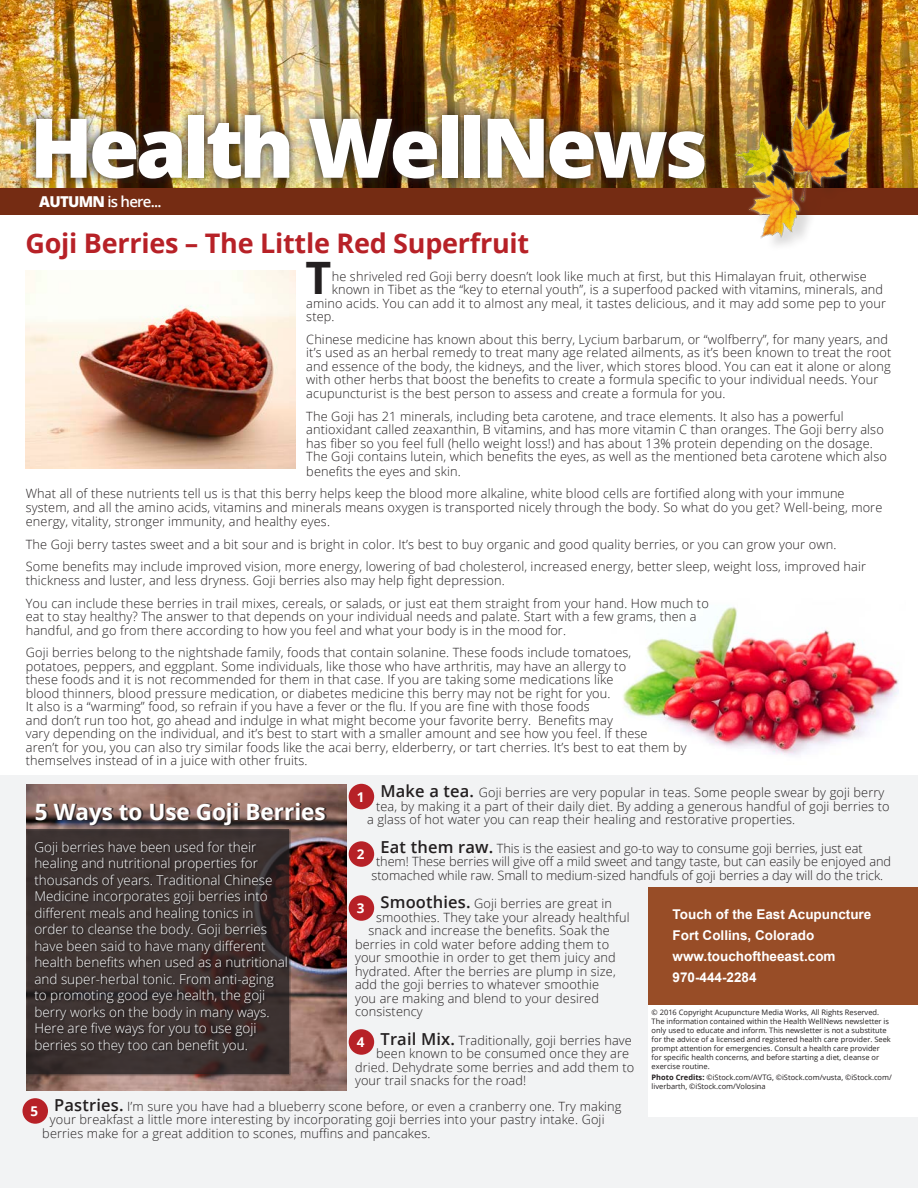
<style>
.page{position:relative;width:918px;height:1188px;background:#fff}
.page>*{position:absolute;margin:0;border:0;box-sizing:border-box;transform-origin:0 0}
.t1{font:800 82.5px "Open Sans";letter-spacing:-.05em;color:#fff}
.t2{font:700 44.7px "Open Sans";color:#231f20}
.t3{font:700 27px "Open Sans";letter-spacing:-.01em;color:#b72127}
.t4{font:700 22.5px "Open Sans";color:#fff}
.t5{font:600 15px "Open Sans";letter-spacing:-.05em;color:#fff}
.t6{font:300 13.5px/16.5px "Open Sans";color:#fff}
.t7{font:700 13.5px/21px "Arial";color:#fff}
.t8{font:700 13.5px "Open Sans";color:#fff}
.t9{font:300 12.75px/13.5px "Open Sans";letter-spacing:.01em;color:#231f20}
.Body{font:7.5px/9px "Open Sans";color:#231f20}
.s1{font-weight:800}
.s2{font-weight:600;font-size:16.5px}
.s3{font-weight:700}
</style>
<div class="page">
<img style="left:0;top:0;width:918px;height:188px">
<div style="left:648px;top:887px;width:270px;height:118px;background:#984d27"></div>
<img style="left:26px;top:105px;width:667px;height:83px">
<div style="left:0;top:188px;width:918px;height:27px;background:#752c13"></div>
<img style="left:622px;top:607px;width:277px;height:148px">
<div style="left:0;top:880px;width:648px;height:308px;background:#f2f3f4"></div>
<img style="left:26px;top:271px;width:270px;height:197px">
<div style="left:0;top:775px;width:918px;height:112px;background:#f2f3f4"></div>
<img style="left:27px;top:784px;width:320px;height:307px">
<svg style="left:27px;top:829px;width:262px;height:245px;background:#392f2e"></svg>
<svg style="left:35px;top:841px;width:255px;height:213px;background:#392e2d"></svg>
<div style="left:39px;top:806px;width:305px;height:38px;background:#231f20;opacity:.75"></div>
<div style="left:38px;top:803px;width:289px;height:23px;background:#231f20;opacity:.75"></div>
<div style="left:349px;top:784px;width:25px;height:25px;background:#b72127;border-radius:50%"></div>
<div style="left:349px;top:895px;width:25px;height:26px;background:#b72127;border-radius:50%"></div>
<div style="left:349px;top:1029px;width:25px;height:26px;background:#b72127;border-radius:50%"></div>
<div style="left:22px;top:1098px;width:26px;height:26px;background:#b72127;border-radius:50%"></div>
<div style="left:349px;top:841px;width:25px;height:26px;background:#b72127;border-radius:50%"></div>
<div style="left:612px;top:1117px;width:306px;height:71px;background:#f2f3f4"></div>
<img style="left:693px;top:71px;width:206px;height:174px">
<h1 class="t1" style="left:30px;top:85px;width:679px">Health WellNews</h1>
<p class="t5" style="left:39px;top:191px;width:124px"><span class="s1">AUTUMN</span> is here...</p>
<p class="t3" style="left:26px;top:224px;width:505px">Goji Berries – The Little Red Superfruit</p>
<p class="t2" style="left:305px;top:246px;width:27px">T</p>
<p class="t9" style="left:332px;top:269px;width:537px">he shriveled red Goji berry doesn’t look like much at first, but this Himalayan fruit, otherwise</p>
<p class="t9" style="left:332px;top:282px;width:553px">known in Tibet as the “key to eternal youth”, is a superfood packed with vitamins, minerals, and</p>
<p class="t9" style="left:306px;top:296px;width:581px">amino acids. You can add it to almost any meal, it tastes delicious, and it may add some pep to your</p>
<p class="t9" style="left:306px;top:309px;width:30px">step.</p>
<p class="t9" style="left:306px;top:332px;width:587px">Chinese medicine has known about this berry, Lycium barbarum, or “wolfberry”, for many years, and it’s used as an herbal remedy to treat many age related ailments, as it’s been known to treat the root and essence of the body, the kidneys, and the liver, which stores blood. You can eat it alone or along with other herbs that boost the benefits to create a formula specific to your individual needs. Your acupuncturist is the best person to assess and create a formula for you.</p>
<p class="t9" style="left:306px;top:409px;width:582px">The Goji has 21 minerals, including beta carotene, and trace elements. It also has a powerful antioxidant called zeaxanthin, B vitamins, and has more vitamin C than oranges. The Goji berry also has fiber so you feel full (hello weight loss!) and has about 13% protein depending on the dosage.<br>The Goji contains lutein, which benefits the eyes, as well as the mentioned beta carotene which also benefits the eyes and skin.</p>
<p class="t9" style="left:26px;top:486px;width:858px;line-height:14px">What all of these nutrients tell us is that this berry helps keep the blood more alkaline, white blood cells are fortified along with your immune system, and all the amino acids, vitamins and minerals means oxygen is transported nicely through the body. So what do you get? Well-being, more energy, vitality, stronger immunity, and healthy eyes.</p>
<p class="t9" style="left:26px;top:537px;width:812px">The Goji berry tastes sweet and a bit sour and is bright in color. It’s best to buy organic and good quality berries, or you can grow your own.</p>
<p class="t9" style="left:26px;top:559px;width:842px;line-height:14.2px">Some benefits may include improved vision, more energy, lowering of bad cholesterol, increased energy, better sleep, weight loss, improved hair thickness and luster, and less dryness. Goji berries also may help fight depression.</p>
<p class="t9" style="left:26px;top:596px;width:685px">You can include these berries in trail mixes, cereals, or salads, or just eat them straight from your hand. How much to eat to stay healthy? The answer to that depends on your individual needs and palate. Start with a few grams, then a handful, and go from there according to how you feel and what your body is in the mood for.</p>
<p class="t9" style="left:26px;top:646px;width:662px">Goji berries belong to the nightshade family, foods that contain solanine. These foods include tomatoes, potatoes, peppers, and eggplant. Some individuals, like those who have arthritis, may have an allergy to<br>these foods and it is not recommended for them in that case. If you are taking some medications like<br>blood thinners, blood pressure medication, or diabetes medicine this berry may not be right for you.<br>It also is a “warming” food, so refrain if you have a fever or the flu. If you are fine with those foods<br>and don’t run too hot, go ahead and indulge in what might become your favorite berry. Benefits may<br>vary depending on the individual, and it’s best to start with a smaller amount and see how you feel. If these<br>aren’t for you, you can also try similar foods like the acai berry, elderberry, or tart cherries. It’s best to eat them by themselves instead of in a juice with other fruits.</p>
<p class="t9" style="left:381px;top:785px;width:505px"><span class="s2">Make a tea.</span> Goji berries are very popular in teas. Some people swear by goji berry</p>
<p class="t9" style="left:376px;top:799px;width:515px">tea, by making it a part of their daily diet. By adding a generous handful of goji berries to</p>
<p class="t9" style="left:367px;top:812px;width:430px">a glass of hot water you can reap their healing and restorative properties.</p>
<p class="t9" style="left:381px;top:841px;width:484px"><span class="s2">Eat them raw.</span> This is the easiest and go-to way to consume goji berries, just eat</p>
<p class="t9" style="left:376px;top:854px;width:517px">them! These berries will give off a mild sweet and tangy taste, but can easily be enjoyed and</p>
<p class="t9" style="left:372px;top:868px;width:513px">stomached while raw. Small to medium-sized handfuls of goji berries a day will do the trick.</p>
<p class="t9" style="left:381px;top:897px;width:233px"><span class="s2">Smoothies.</span> Goji berries are great in</p>
<p class="t9" style="left:376px;top:910px;width:255px">smoothies. They take your already healthful</p>
<p class="t9" style="left:369px;top:924px;width:243px">snack and increase the benefits. Soak the</p>
<p class="t9" style="left:355px;top:937px;width:256px">berries in cold water before adding them to</p>
<p class="t9" style="left:355px;top:951px;width:262px">your smoothie in order to get them juicy and</p>
<p class="t9" style="left:355px;top:964px;width:262px">hydrated. After the berries are plump in size,</p>
<p class="t9" style="left:355px;top:978px;width:246px">add the goji berries to whatever smoothie</p>
<p class="t9" style="left:355px;top:991px;width:245px">you are making and blend to your desired</p>
<p class="t9" style="left:355px;top:1005px;width:69px">consistency</p>
<p class="t9" style="left:381px;top:1033px;width:253px"><span class="s2">Trail Mix.</span> Traditionally, goji berries have</p>
<p class="t9" style="left:376px;top:1047px;width:255px">been known to be consumed once they are</p>
<p class="t9" style="left:355px;top:1060px;width:281px">dried. Dehydrate some berries and add them to</p>
<p class="t9" style="left:355px;top:1074px;width:173px">your trail snacks for the road!</p>
<p class="t9" style="left:54px;top:1099px;width:569px"><span class="s2">Pastries.</span> I’m sure you have had a blueberry scone before, or even a cranberry one. Try making</p>
<p class="t9" style="left:50px;top:1113px;width:556px">your breakfast a little more interesting by incorporating goji berries into your pastry intake. Goji</p>
<p class="t9" style="left:42px;top:1126px;width:390px">berries make for a great addition to scones, muffins and pancakes.</p>
<p class="t8" style="left:357px;top:787px;width:9px">1</p>
<p class="t4" style="left:35px;top:796px;width:292px">5 Ways to Use Goji Berries</p>
<p class="t6" style="left:34px;top:838px;width:255px">Goji berries have been used for their healing and nutritional properties for thousands of years. Traditional Chinese Medicine incorporates goji berries into different meals and healing tonics in order to cleanse the body. Goji berries have been said to have many different health benefits when used as a nutritional and super-herbal tonic. From anti-aging to promoting good eye health, the goji berry works on the body in many ways.<br>Here are five ways for you to use goji berries so they too can benefit you.</p>
<p class="t8" style="left:357px;top:845px;width:9px">2</p>
<p class="t8" style="left:357px;top:899px;width:9px">3</p>
<p class="t7" style="left:673px;top:904px;width:200px">Touch of the East Acupuncture<br>Fort Collins, Colorado www.touchoftheeast.com<br>970-444-2284</p>
<p class="Body" style="left:652px;top:1008px;width:241px">© 2016 Copyright Acupuncture Media Works, All Rights Reserved.<br>The information contained within the Health WellNews newsletter is only used to educate and inform. This newsletter is not a substitute for the advice of a licensed and registered health care provider. Seek prompt attention for emergencies. Consult a health care provider for specific health concerns, and before starting a diet, cleanse or exercise routine.</p>
<p class="t8" style="left:357px;top:1033px;width:9px">4</p>
<p class="Body" style="left:652px;top:1072px;width:242px"><span class="s3">Photo Credits:</span> ©iStock.com/AVTG, ©iStock.com/vusta, ©iStock.com/ liverbarth, ©iStock.com/Volosina</p>
<p class="t8" style="left:31px;top:1102px;width:9px">5</p>
</div>
